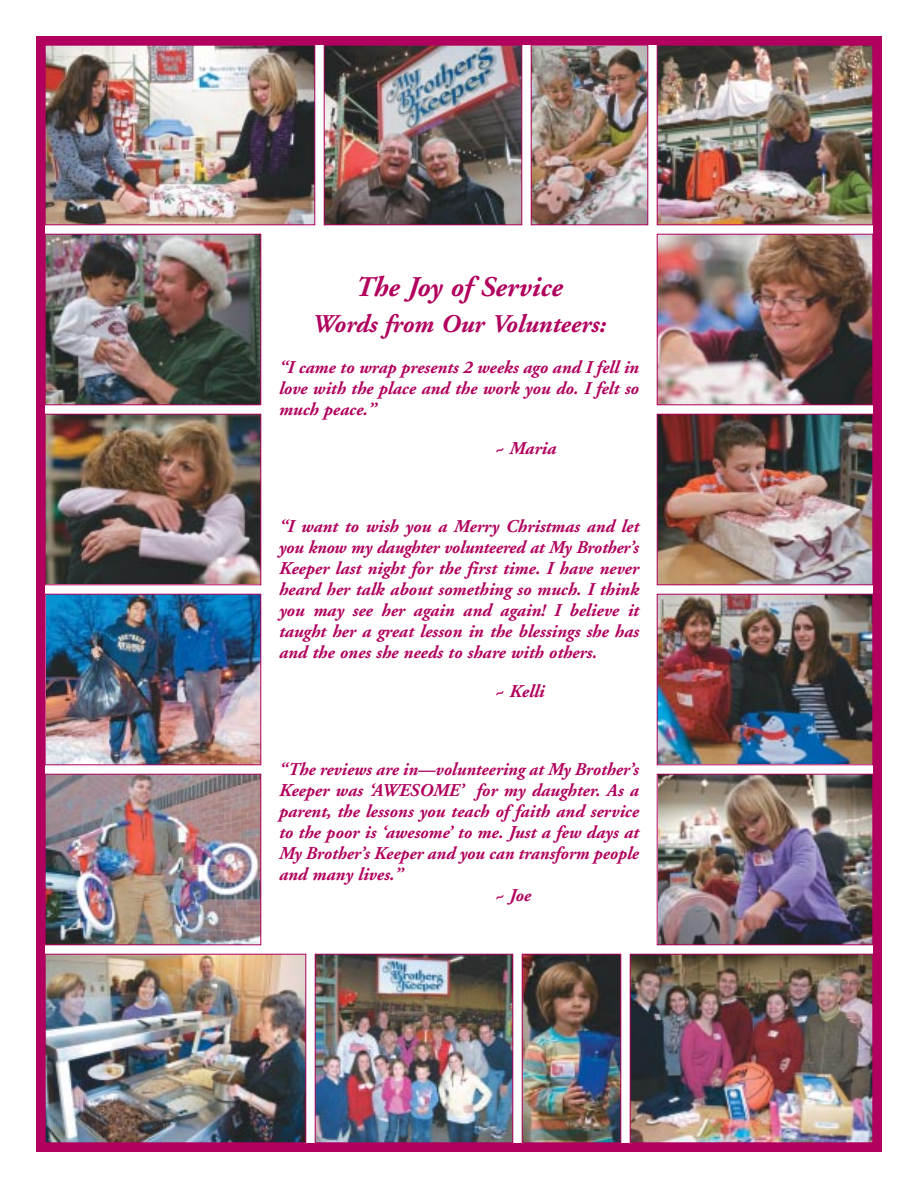
<style>
.page{position:relative;width:918px;height:1188px;background:#fff}
.page>*{position:absolute;margin:0;border:0;box-sizing:border-box;transform-origin:0 0}
.t1{font:italic 700 28.5px "Adobe Garamond";color:#b1005d}
.t2{font:italic 700 25.5px "Adobe Garamond";color:#b1005d}
.t3{font:italic 700 18px/21px "Adobe Garamond";color:#b1005d;text-align:justify}
</style>
<div class="page">
<div style="left:36px;top:36px;width:846px;height:1116px;border:9px solid #b1005d"></div>
<img style="left:47px;top:47px;width:266px;height:176px">
<div style="left:45px;top:45px;width:270px;height:180px;border:1px solid #b1005d"></div>
<img style="left:326px;top:47px;width:194px;height:176px">
<div style="left:324px;top:45px;width:198px;height:180px;border:1px solid #b1005d"></div>
<img style="left:533px;top:47px;width:113px;height:176px">
<div style="left:531px;top:45px;width:117px;height:180px;border:1px solid #b1005d"></div>
<img style="left:524px;top:956px;width:95px;height:185px">
<div style="left:522px;top:954px;width:99px;height:189px;border:1px solid #b1005d"></div>
<img style="left:632px;top:956px;width:239px;height:185px">
<div style="left:630px;top:954px;width:243px;height:189px;border:1px solid #b1005d"></div>
<img style="left:659px;top:47px;width:212px;height:176px">
<div style="left:657px;top:45px;width:216px;height:180px;border:1px solid #b1005d"></div>
<img style="left:47px;top:236px;width:212px;height:167px">
<div style="left:45px;top:234px;width:216px;height:171px;border:1px solid #b1005d"></div>
<img style="left:47px;top:416px;width:212px;height:167px">
<div style="left:45px;top:414px;width:216px;height:171px;border:1px solid #b1005d"></div>
<img style="left:47px;top:596px;width:212px;height:167px">
<div style="left:45px;top:594px;width:216px;height:171px;border:1px solid #b1005d"></div>
<img style="left:47px;top:776px;width:212px;height:167px">
<div style="left:45px;top:774px;width:216px;height:171px;border:1px solid #b1005d"></div>
<img style="left:659px;top:236px;width:212px;height:167px">
<div style="left:657px;top:234px;width:216px;height:171px;border:1px solid #b1005d"></div>
<img style="left:659px;top:416px;width:212px;height:167px">
<div style="left:657px;top:414px;width:216px;height:171px;border:1px solid #b1005d"></div>
<img style="left:659px;top:596px;width:212px;height:167px">
<div style="left:657px;top:594px;width:216px;height:171px;border:1px solid #b1005d"></div>
<img style="left:659px;top:776px;width:212px;height:167px">
<div style="left:657px;top:774px;width:216px;height:171px;border:1px solid #b1005d"></div>
<img style="left:47px;top:956px;width:257px;height:185px">
<div style="left:45px;top:954px;width:261px;height:189px;border:1px solid #b1005d"></div>
<img style="left:317px;top:956px;width:194px;height:185px">
<div style="left:315px;top:954px;width:198px;height:189px;border:1px solid #b1005d"></div>
<h1 class="t1" style="left:355px;top:275px;width:209px">The Joy of Service</h1>
<h2 class="t2" style="left:312px;top:313px;width:296px">Words from Our Volunteers:</h2>
<p class="t3" style="left:279px;top:358px;width:362px">“I came to wrap presents 2 weeks ago and I fell in love with the place and the work you do. I felt so much peace.”</p>
<p class="t3" style="left:495px;top:439px;width:63px">~ Maria</p>
<p class="t3" style="left:279px;top:517px;width:362px">“I want to wish you a Merry Christmas and let you know my daughter volunteered at My Brother’s Keeper last night for the first time. I have never heard her talk about something so much. I think you may see her again and again! I believe it taught her a great lesson in the blessings she has and the ones she needs to share with others.</p>
<p class="t3" style="left:495px;top:682px;width:51px">~ Kelli</p>
<p class="t3" style="left:279px;top:760px;width:361px">“The reviews are in—volunteering at My Brother’s</p>
<p class="t3" style="left:279px;top:781px;width:361px">Keeper was ‘AWESOME’ for my daughter. As a</p>
<p class="t3" style="left:279px;top:802px;width:361px">parent, the lessons you teach of faith and service</p>
<p class="t3" style="left:279px;top:823px;width:361px">to the poor is ‘awesome’ to me. Just a few days at</p>
<p class="t3" style="left:279px;top:844px;width:361px">My Brother’s Keeper and you can transform people</p>
<p class="t3" style="left:279px;top:865px;width:126px">and many lives.”</p>
<p class="t3" style="left:495px;top:886px;width:38px">~ Joe</p>
</div>
